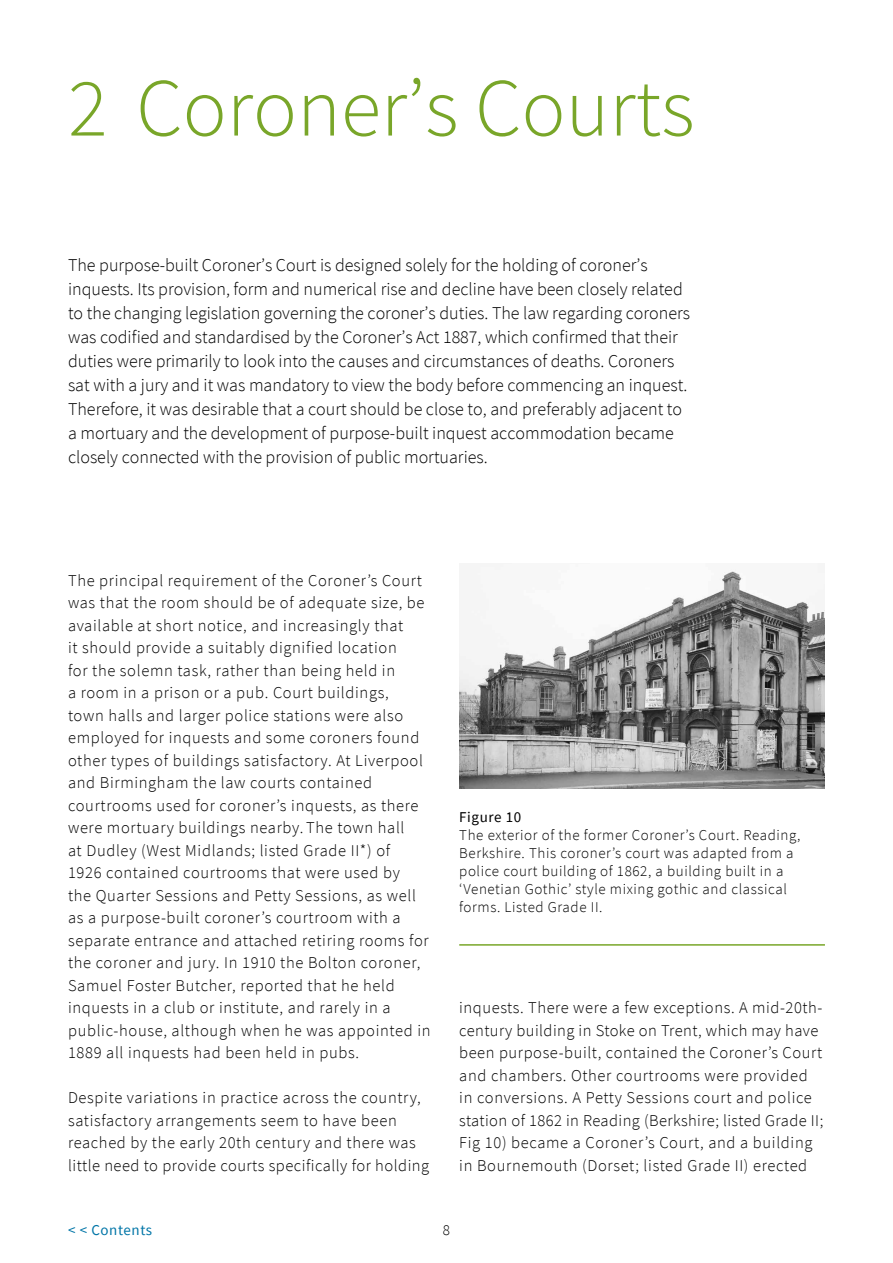
<style>
.page{position:relative;width:893px;height:1263px;background:#fff}
.page>*{position:absolute;margin:0;border:0;box-sizing:border-box;transform-origin:0 0}
.Main_Heading{font:300 82.5px "Source Sans Pro";color:#79a629}
.Intro_text{font:300 18px/24px "Source Sans Pro";color:#000}
.Body_text{font:300 16.5px/22.5px "Source Sans Pro";letter-spacing:.04em;color:#000}
.IMAGE_heading{font:300 15px/18px "Source Sans Pro";letter-spacing:.04em;color:#000}
.t1{font:15px "Source Sans Pro";letter-spacing:.04em;color:#0075a7}
.s1{font-weight:400}
</style>
<div class="page">
<hr style="left:459px;top:944px;width:366px;height:2px;background:#79a629">
<img style="left:459px;top:570px;width:366px;height:219px">
<p class="Main_Heading" style="left:68px;top:58px;width:628px">2 Coroner’s Courts</p>
<p class="Intro_text" style="left:68px;top:253px;width:624px">The purpose-built Coroner’s Court is designed solely for the holding of coroner’s inquests. Its provision, form and numerical rise and decline have been closely related to the changing legislation governing the coroner’s duties. The law regarding coroners was codified and standardised by the Coroner’s Act 1887, which confirmed that their duties were primarily to look into the causes and circumstances of deaths. Coroners sat with a jury and it was mandatory to view the body before commencing an inquest.<br>Therefore, it was desirable that a court should be close to, and preferably adjacent to a mortuary and the development of purpose-built inquest accommodation became closely connected with the provision of public mortuaries.</p>
<p class="Body_text" style="left:68px;top:569px;width:364px">The principal requirement of the Coroner’s Court was that the room should be of adequate size, be available at short notice, and increasingly that<br>it should provide a suitably dignified location<br>for the solemn task, rather than being held in<br>a room in a prison or a pub. Court buildings,<br>town halls and larger police stations were also employed for inquests and some coroners found other types of buildings satisfactory. At Liverpool and Birmingham the law courts contained courtrooms used for coroner’s inquests, as there were mortuary buildings nearby. The town hall<br>at Dudley (West Midlands; listed Grade II*) of<br>1926 contained courtrooms that were used by<br>the Quarter Sessions and Petty Sessions, as well as a purpose-built coroner’s courtroom with a separate entrance and attached retiring rooms for the coroner and jury. In 1910 the Bolton coroner, Samuel Foster Butcher, reported that he held inquests in a club or institute, and rarely in a public-house, although when he was appointed in 1889 all inquests had been held in pubs.</p>
<p class="Body_text" style="left:68px;top:1086px;width:363px">Despite variations in practice across the country, satisfactory arrangements seem to have been reached by the early 20th century and there was little need to provide courts specifically for holding</p>
<p class="IMAGE_heading" style="left:459px;top:808px;width:343px"><span class="s1">Figure 10<br></span>The exterior of the former Coroner’s Court. Reading, Berkshire. This coroner’s court was adapted from a police court building of 1862, a building built in a ‘Venetian Gothic’ style mixing gothic and classical forms. Listed Grade II.</p>
<p class="Body_text" style="left:459px;top:996px;width:366px">inquests. There were a few exceptions. A mid-20th&shy;century building in Stoke on Trent, which may have been purpose-built, contained the Coroner’s Court and chambers. Other courtrooms were provided in conversions. A Petty Sessions court and police station of 1862 in Reading (Berkshire; listed Grade II; Fig 10) became a Coroner’s Court, and a building in Bournemouth (Dorset; listed Grade II) erected</p>
<p class="t1" style="left:68px;top:1220px;width:86px">&lt; &lt; Contents</p>
<p class="IMAGE_heading" style="left:443px;top:1220px;width:9px">8</p>
</div>
